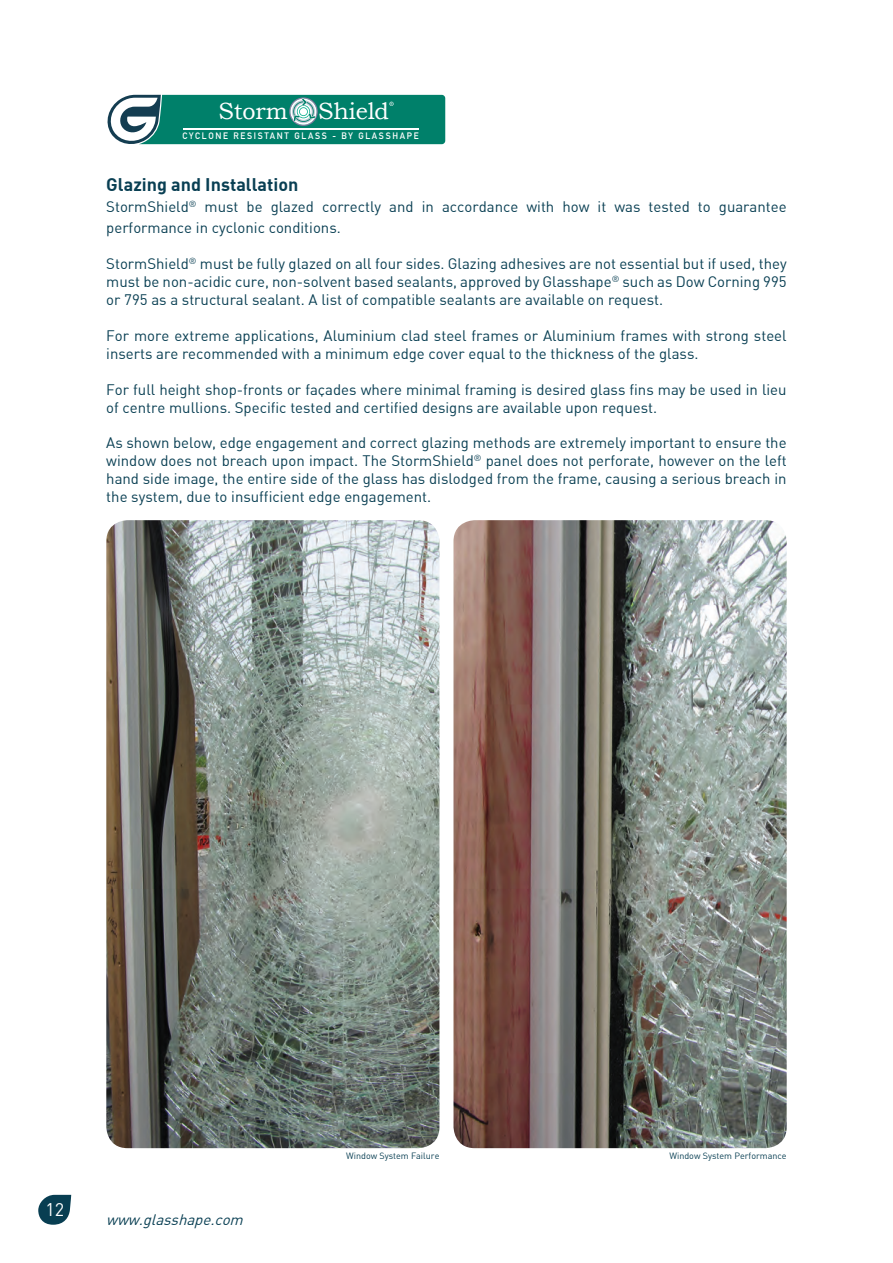
<style>
.page{position:relative;width:893px;height:1263px;background:#fff}
.page>*{position:absolute;margin:0;border:0;box-sizing:border-box;transform-origin:0 0}
.t1{font:23.4px "Bookman Old Style";letter-spacing:-.005em;color:#fff}
.t2{font:700 18px "DI Nbek";color:#093f53}
.t3{font:18px "DIN Bek";color:#fff}
.t4{font:15px/18px "DIN Bek";color:#093f53}
.t5{font:italic 15px "DIN Bek";color:#093f53}
.t6{font:700 9.15px "DIN Alternate";letter-spacing:.19em;color:#fff;scale:.96 1}
.t7{font:9px "DIN Bek";color:#093f53}
.t8{font:700 3.3px "DIN Alternate";color:#fff;scale:1.09 1}
</style>
<div class="page">
<svg style="left:38px;top:1195px;width:33px;height:30px"></svg>
<img style="left:106px;top:520px;width:333px;height:628px">
<img style="left:453px;top:520px;width:334px;height:628px">
<svg style="left:107px;top:94px;width:339px;height:51px;background:#2d9182"></svg>
<h1 class="t1" style="left:219px;top:96px;width:71px">Storm</h1>
<h1 class="t1" style="left:318px;top:96px;width:72px">Shield</h1>
<p class="t6" style="left:183px;top:129px;width:247px">CYCLONE RESISTANT GLASS - BY GLASSHAPE</p>
<p class="t8" style="left:390px;top:101px;width:4px">R</p>
<p class="t2" style="left:106px;top:173px;width:194px">Glazing and Installation</p>
<p class="t4" style="left:106px;top:196px;width:682px;line-height:20.9px">StormShield<sup>®</sup> must be glazed correctly and in accordance with how it was tested to guarantee performance in cyclonic conditions.</p>
<p class="t4" style="left:106px;top:254px;width:682px;text-align:justify">StormShield<sup>®</sup> must be fully glazed on all four sides. Glazing adhesives are not essential but if used, they must be non-acidic cure, non-solvent based sealants, approved by Glasshape<sup>®</sup> such as Dow Corning 995 or 795 as a structural sealant. A list of compatible sealants are available on request.</p>
<p class="t4" style="left:106px;top:326px;width:682px">For more extreme applications, Aluminium clad steel frames or Aluminium frames with strong steel inserts are recommended with a minimum edge cover equal to the thickness of the glass.</p>
<p class="t4" style="left:106px;top:380px;width:682px">For full height shop-fronts or façades where minimal framing is desired glass fins may be used in lieu of centre mullions. Specific tested and certified designs are available upon request.</p>
<p class="t4" style="left:106px;top:434px;width:682px;text-align:justify">As shown below, edge engagement and correct glazing methods are extremely important to ensure the window does not breach upon impact. The StormShield<sup>®</sup> panel does not perforate, however on the left hand side image, the entire side of the glass has dislodged from the frame, causing a serious breach in the system, due to insufficient edge engagement.</p>
<p class="t3" style="left:45px;top:1198px;width:20px">12</p>
<p class="t5" style="left:106px;top:1210px;width:143px">www.glasshape.com</p>
<p class="t7" style="left:346px;top:1150px;width:95px">Window System Failure</p>
<p class="t7" style="left:669px;top:1150px;width:119px">Window System Performance</p>
</div>
